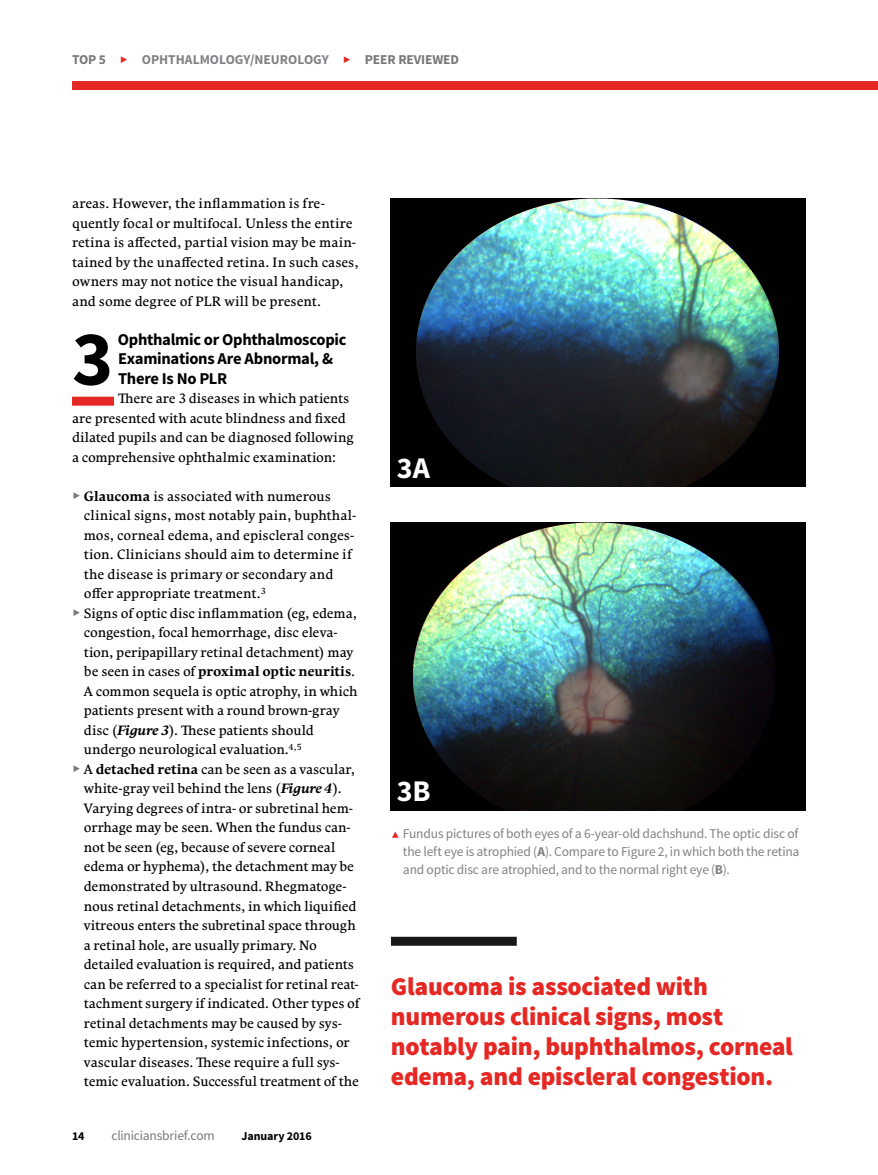
<style>
.page{position:relative;width:878px;height:1175px;background:#fff}
.page>*{position:absolute;margin:0;border:0;box-sizing:border-box;transform-origin:0 0}
.t1{font:700 78px "Source Sans Pro";color:#000}
.t2{font:700 30px "Source Sans Pro";color:#fff}
.Large_Pullout_with{font:900 25.5px/30px "Source Sans Pro";letter-spacing:-.01em;color:#e52823}
.Head_A{font:700 16.5px/19.5px "Source Sans Pro";letter-spacing:-.02em;color:#000}
.Body_Comenia_Serif{font:13.5px/19.5px "Comenia Serif Pro";color:#000}
.Figure_Caption{font:13.5px/18px "Source Sans Pro";letter-spacing:-.015em;color:#808285;text-align:justify}
.Department_Categor{font:700 13.5px "Source Sans Pro";color:#808285}
.t3{font:13.5px "Source Sans Pro";letter-spacing:-.015em;color:#77787b}
.Department_Categor-2{font:700 13.5px "Source Sans Pro";letter-spacing:-.01em;color:#77787b}
.t4{font:700 12px "Source Sans Pro";letter-spacing:-.005em;color:#000}
.s1{font-weight:700}
.s2{font-weight:700;font-style:italic}
</style>
<div class="page">
<div style="left:72px;top:397px;width:42px;height:9px;background:#e52823"></div>
<img style="left:391px;top:198px;width:415px;height:288px">
<img style="left:391px;top:522px;width:415px;height:288px">
<div style="left:391px;top:936px;width:125px;height:9px;background:#191818"></div>
<div style="left:72px;top:81px;width:806px;height:9px;background:#e52823"></div>
<p class="Department_Categor-2" style="left:72px;top:51px;width:35px">TOP 5</p>
<p class="Department_Categor" style="left:142px;top:51px;width:189px">OPHTHALMOLOGY/NEUROLOGY</p>
<p class="Department_Categor-2" style="left:365px;top:51px;width:96px">PEER REVIEWED</p>
<p class="Body_Comenia_Serif" style="left:72px;top:194px;width:288px">areas. However, the inflammation is fre&shy;quently focal or multifocal. Unless the entire retina is affected, partial vision may be main&shy;tained by the unaffected retina. In such cases, owners may not notice the visual handicap, and some degree of PLR will be present.</p>
<p class="t1" style="left:72px;top:309px;width:43px">3</p>
<p class="Head_A" style="left:118px;top:330px;width:230px">Ophthalmic or Ophthalmoscopic<br>Examinations Are Abnormal, &amp;<br>There Is No PLR</p>
<p class="Body_Comenia_Serif" style="left:72px;top:389px;width:283px;text-indent:46px">There are 3 diseases in which patients are presented with acute blindness and fixed dilated pupils and can be diagnosed following a comprehensive ophthalmic examination:</p>
<p class="Body_Comenia_Serif" style="left:84px;top:486px;width:274px"><span class="s1">Glaucoma</span> is associated with numerous clinical signs, most notably pain, buphthal&shy;mos, corneal edema, and episcleral conges&shy;tion. Clinicians should aim to determine if the disease is primary or secondary and offer appropriate treatment.<sup>3</sup></p>
<p class="Body_Comenia_Serif" style="left:84px;top:603px;width:275px">Signs of optic disc inflammation (eg, edema, congestion, focal hemorrhage, disc eleva&shy;tion, peripapillary retinal detachment) may be seen in cases of <span class="s1">proximal optic neuritis</span>.<br>A common sequela is optic atrophy, in which patients present with a round brown-gray disc (<span class="s2">Figure 3</span>). These patients should undergo neurological evaluation.<sup>4,5</sup></p>
<p class="Body_Comenia_Serif" style="left:84px;top:759px;width:277px">A <span class="s1">detached retina</span> can be seen as a vascular, white-gray veil behind the lens (<span class="s2">Figure 4</span>).<br>Varying degrees of intra- or subretinal hem&shy;orrhage may be seen. When the fundus can&shy;not be seen (eg, because of severe corneal edema or hyphema), the detachment may be demonstrated by ultrasound. Rhegmatoge&shy;nous retinal detachments, in which liquified vitreous enters the subretinal space through a retinal hole, are usually primary. No detailed evaluation is required, and patients can be referred to a specialist for retinal reat&shy;tachment surgery if indicated. Other types of retinal detachments may be caused by sys&shy;temic hypertension, systemic infections, or vascular diseases. These require a full sys&shy;temic evaluation. Successful treatment of the</p>
<p class="t4" style="left:72px;top:1128px;width:14px">14</p>
<p class="t3" style="left:111px;top:1127px;width:105px">cliniciansbrief.com</p>
<p class="t4" style="left:241px;top:1128px;width:72px">January 2016</p>
<p class="t2" style="left:397px;top:448px;width:35px">3A</p>
<p class="t2" style="left:397px;top:772px;width:35px">3B</p>
<p class="Figure_Caption" style="left:403px;top:825px;width:398px">Fundus pictures of both eyes of a 6-year-old dachshund. The optic disc of the left eye is atrophied (<span class="s1">A</span>). Compare to Figure 2, in which both the retina and optic disc are atrophied, and to the normal right eye (<span class="s1">B</span>).</p>
<p class="Large_Pullout_with" style="left:391px;top:973px;width:403px">Glaucoma is associated with numerous clinical signs, most notably pain, buphthalmos, corneal edema, and episcleral congestion.</p>
</div>
